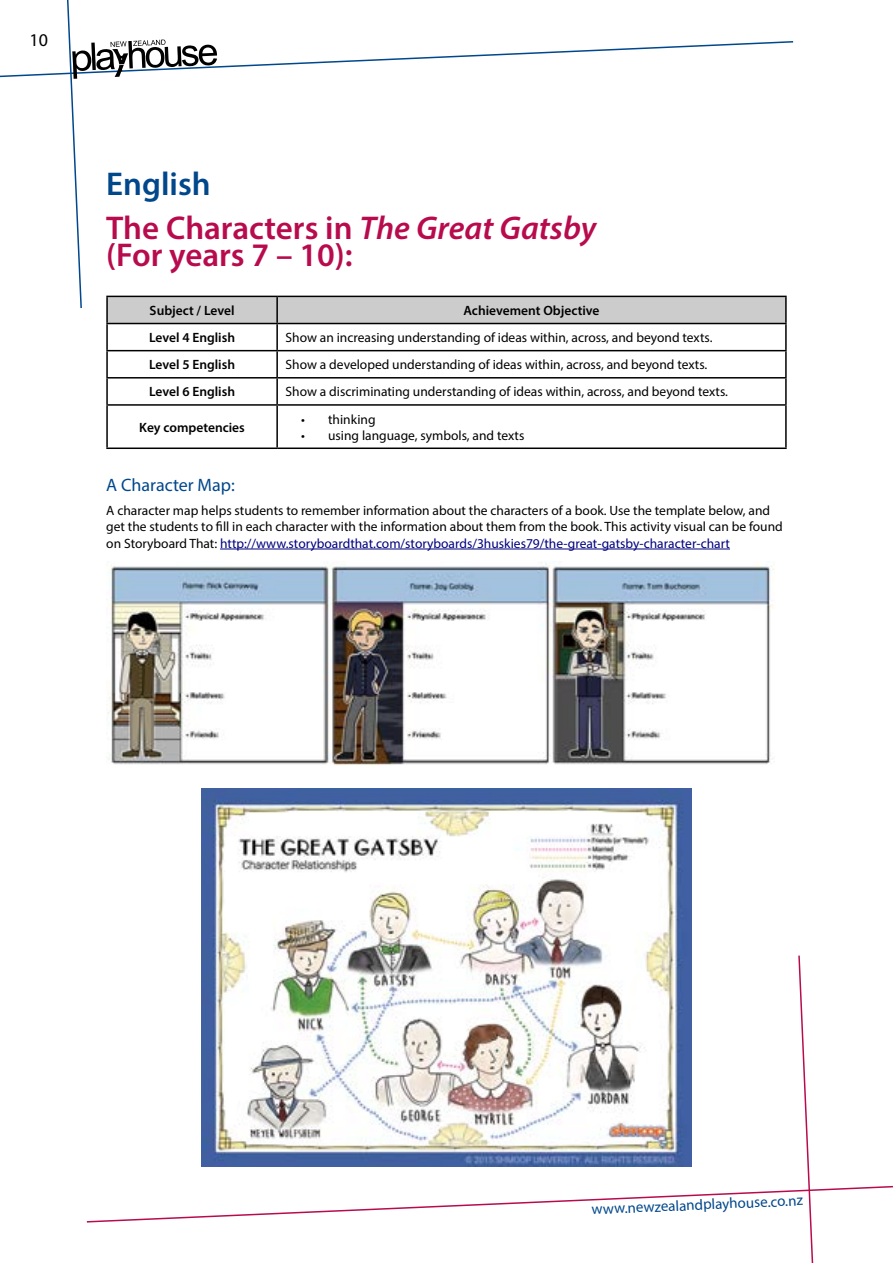
<style>
.page{position:relative;width:893px;height:1263px;background:#fff}
.page>*{position:absolute;margin:0;border:0;box-sizing:border-box;transform-origin:0 0}
.t1{font:600 33px/44px "Myriad Pro";color:#b80b4d}
.t2{font:18px "Myriad Pro";color:#00478c}
.t3{font:18px "Myriad Pro";color:#000}
.t4{font:15px "Myriad Pro";color:#00478c}
.t5{font:13.5px/16.2px "Myriad Pro";color:#000}
.t6{font:600 13.5px "Myriad Pro";color:#000}
.s1{color:#00478c}
.s2{font-style:italic}
.s3{color:#000080}
</style>
<div class="page">
<svg style="left:86px;top:954px;width:807px;height:309px"></svg>
<hr style="left:220px;top:549px;width:510px;height:1px;background:#000080">
<svg style="left:0;top:0;width:794px;height:323px"></svg>
<hr style="left:106px;top:323px;width:171px;height:1px;background:#000">
<hr style="left:277px;top:323px;width:510px;height:1px;background:#000">
<hr style="left:106px;top:350px;width:171px;height:1px;background:#000">
<hr style="left:277px;top:350px;width:510px;height:1px;background:#000">
<hr style="left:106px;top:377px;width:171px;height:1px;background:#000">
<hr style="left:277px;top:377px;width:510px;height:1px;background:#000">
<hr style="left:106px;top:404px;width:171px;height:2px;background:#000">
<hr style="left:277px;top:404px;width:510px;height:2px;background:#000">
<hr style="left:276px;top:297px;width:2px;height:26px;background:#000">
<hr style="left:276px;top:324px;width:2px;height:26px;background:#000">
<hr style="left:276px;top:351px;width:2px;height:26px;background:#000">
<hr style="left:276px;top:378px;width:2px;height:26px;background:#000">
<hr style="left:276px;top:406px;width:2px;height:41px;background:#000">
<hr style="left:106px;top:296px;width:171px;height:1px;background:#000">
<hr style="left:106px;top:297px;width:2px;height:26px;background:#000">
<hr style="left:277px;top:296px;width:510px;height:1px;background:#000">
<hr style="left:785px;top:297px;width:2px;height:26px;background:#000">
<hr style="left:106px;top:324px;width:2px;height:26px;background:#000">
<hr style="left:785px;top:324px;width:2px;height:26px;background:#000">
<hr style="left:106px;top:351px;width:2px;height:26px;background:#000">
<hr style="left:785px;top:351px;width:2px;height:26px;background:#000">
<hr style="left:106px;top:378px;width:2px;height:26px;background:#000">
<hr style="left:785px;top:378px;width:2px;height:26px;background:#000">
<hr style="left:106px;top:406px;width:2px;height:41px;background:#000">
<hr style="left:785px;top:406px;width:2px;height:41px;background:#000">
<hr style="left:106px;top:447px;width:171px;height:2px;background:#000">
<hr style="left:277px;top:447px;width:510px;height:2px;background:#000">
<img style="left:106px;top:561px;width:669px;height:204px">
<img style="left:202px;top:788px;width:489px;height:378px">
<h2 class="t3" style="left:29px;top:29px;width:20px">10</h2>
<h1 class="t1" style="left:106px;top:161px;width:492px"><span class="s1">English<br></span>The Characters in <span class="s2">The Great Gatsby</span></h1>
<h1 class="t1" style="left:106px;top:232px;width:248px">(For years 7 – 10):</h1>
<p class="t6" style="left:150px;top:302px;width:86px">Subject / Level</p>
<p class="t6" style="left:464px;top:302px;width:137px">Achievement Objective</p>
<p class="t6" style="left:149px;top:329px;width:88px">Level 4 English</p>
<p class="t5" style="left:286px;top:329px;width:428px">Show an increasing understanding of ideas within, across, and beyond texts.</p>
<p class="t6" style="left:149px;top:356px;width:88px">Level 5 English</p>
<p class="t5" style="left:286px;top:356px;width:423px">Show a developed understanding of ideas within, across, and beyond texts.</p>
<p class="t6" style="left:149px;top:383px;width:88px">Level 6 English</p>
<p class="t5" style="left:286px;top:384px;width:444px">Show a discriminating understanding of ideas within, across, and beyond texts.</p>
<p class="t6" style="left:139px;top:418px;width:107px">Key competencies</p>
<p class="t5" style="left:301px;top:411px;width:76px">• thinking</p>
<p class="t5" style="left:301px;top:427px;width:225px">• using language, symbols, and texts</p>
<h2 class="t2" style="left:106px;top:473px;width:130px">A Character Map:</h2>
<p class="t5" style="left:106px;top:502px;width:678px">A character map helps students to remember information about the characters of a book. Use the template below, and get the students to fill in each character with the information about them from the book. This activity visual can be found on Storyboard That: <span class="s3">http://www.storyboardthat.com/storyboards/3huskies79/the-great-gatsby-character-chart</span></p>
<p class="t4" style="left:591px;top:1201px;width:213px;rotate:-3deg">www.newzealandplayhouse.co.nz</p>
</div>
